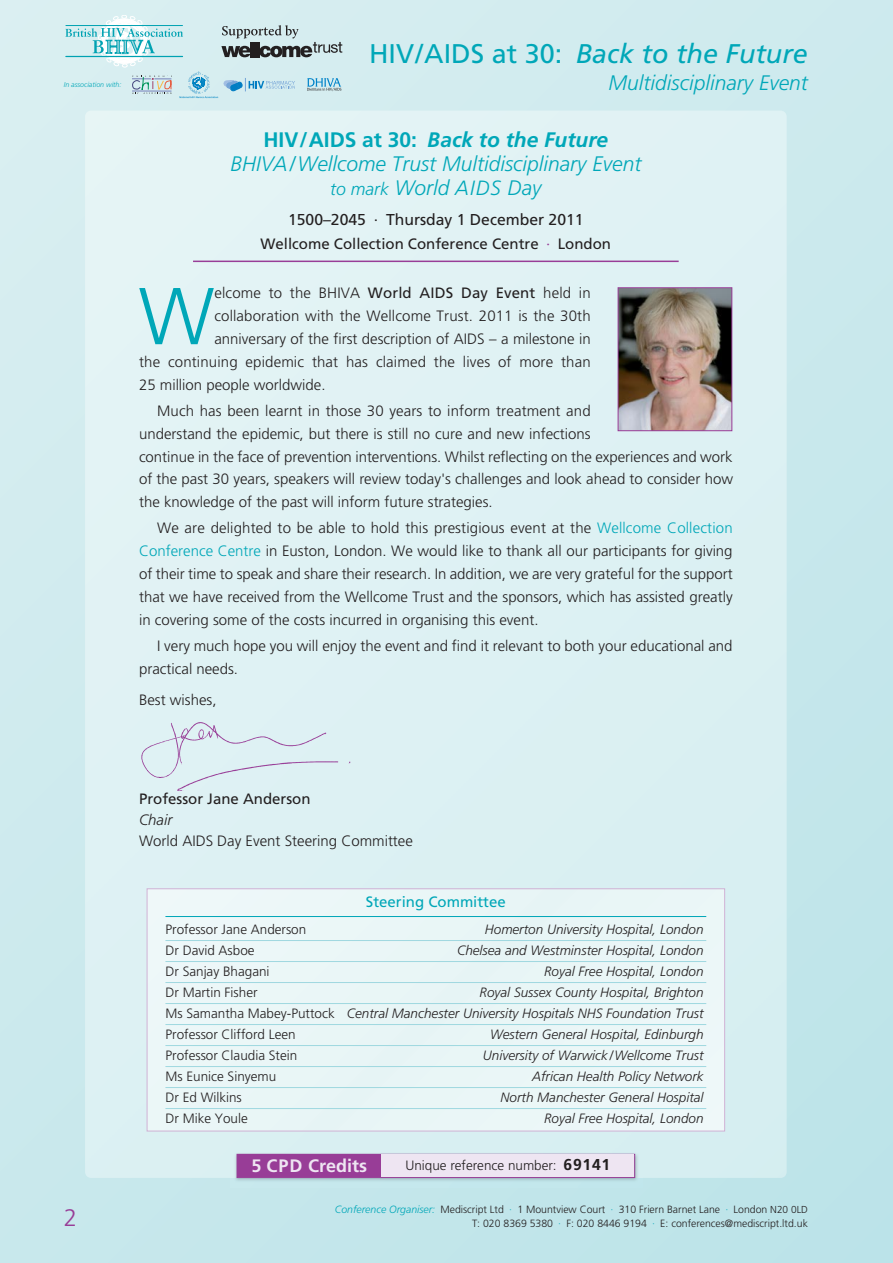
<style>
.page{position:relative;width:893px;height:1263px;background:#fff}
.page>*{position:absolute;margin:0;border:0;box-sizing:border-box;transform-origin:0 0}
.t1{font:300 80.55px "Frutiger";color:#00a7b8}
.t2{font:italic 27px "Frutiger";color:#00a7b8}
.t3{font:300 24px "Frutiger";color:#983d97}
.t4{font:italic 300 21px/24px "Frutiger";color:#00a7b8;text-align:center}
.t5{font:700 18px "Frutiger";color:#eee5f2}
.t6{font:15.75px "Frutiger";color:#231f20}
.t7{font:300 15px/22.8px "Frutiger";color:#231f20}
.t8{font:15px "Frutiger";color:#231f20}
.t9{font:15px "Frutiger";color:#00a7b8}
.t10{font:italic 300 15px "Frutiger";color:#231f20}
.t11{font:italic 300 13.5px/21px "Frutiger";color:#231f20;text-align:justify}
.t12{font:300 13.5px "Frutiger";color:#231f20}
.t13{font:300 10.5px/14px "Frutiger";color:#231f20;text-align:right}
.t14{font:italic 300 7.05px "Frutiger";color:#00a7b8}
.s1{font-style:normal}
.s2{font-weight:700;font-style:normal}
.s3{font-weight:700}
.s4{font-size:17.7px}
.s5{font-size:20.7px}
.s6{color:#983d97}
.s7{font-weight:400}
.s8{color:#00a7b8}
.s9{font-weight:700;font-size:15.75px}
.s10{font-style:italic;color:#00a7b8}
.s11{font-size:10.2px}
</style>
<div class="page">
<div style="left:0;top:0;width:893px;height:1263px;background:linear-gradient(to right,#cfebee,#c6e7eb)"></div>
<div style="left:85px;top:111px;width:702px;height:1067px;background:#dff2f4"></div>
<hr style="left:193px;top:261px;width:486px;height:1px;background:#983d97">
<svg style="left:65px;top:15px;width:277px;height:83px;background:#c1dde1"></svg>
<img style="left:140px;top:721px;width:211px;height:71px">
<img style="left:230px;top:1148px;width:413px;height:39px">
<div style="left:237px;top:1154px;width:398px;height:24px;border:1px solid #983d97"></div>
<div style="left:237px;top:1155px;width:144px;height:22px;background:#983d97"></div>
<div style="left:381px;top:1155px;width:253px;height:22px;background:#eee5f2"></div>
<div style="left:147px;top:889px;width:577px;height:242px;background:#eaf6f7"></div>
<div style="left:147px;top:888px;width:578px;height:243px;border:1px solid #d0b2d5"></div>
<hr style="left:165px;top:916px;width:541px;height:1px;background:#00a7b8">
<hr style="left:165px;top:940px;width:541px;height:1px;background:#9fd8e0">
<hr style="left:165px;top:961px;width:541px;height:1px;background:#9fd8e0">
<hr style="left:165px;top:982px;width:541px;height:1px;background:#9fd8e0">
<hr style="left:165px;top:1003px;width:541px;height:1px;background:#9fd8e0">
<hr style="left:165px;top:1024px;width:541px;height:1px;background:#9fd8e0">
<hr style="left:165px;top:1045px;width:541px;height:1px;background:#9fd8e0">
<hr style="left:165px;top:1066px;width:541px;height:1px;background:#9fd8e0">
<hr style="left:165px;top:1087px;width:541px;height:1px;background:#9fd8e0">
<hr style="left:165px;top:1108px;width:541px;height:1px;background:#9fd8e0">
<img style="left:620px;top:289px;width:110px;height:140px">
<div style="left:618px;top:287px;width:114px;height:144px;border:1px solid #983d97"></div>
<p class="t14" style="left:64px;top:81px;width:59px">In association with:</p>
<h2 class="t2" style="left:369px;top:43px;width:440px"><span class="s1">HIV/AIDS at 30:</span> Back to the Future</h2>
<h3 class="t4" style="left:609px;top:72px;width:201px">Multidisciplinary Event</h3>
<h3 class="t4" style="left:230px;top:129px;width:412px"><span class="s2">HIV/AIDS at 30:</span> <span class="s3">Back to the Future<br></span>BHIVA/Wellcome Trust Multidisciplinary Event <span class="s4">to mark</span> World <span class="s5">AIDS</span> Day</h3>
<p class="t6" style="left:288px;top:213px;width:297px">1500–2045 · Thursday 1 December 2011</p>
<p class="t8" style="left:261px;top:237px;width:352px">Wellcome Collection Conference Centre <span class="s6">·</span> London</p>
<h1 class="t1" style="left:139px;top:284px;width:77px">W</h1>
<p class="t7" style="left:214px;top:283px;width:378px">elcome to the BHIVA <span class="s7">World AIDS Day Event</span> held in</p>
<p class="t7" style="left:214px;top:306px;width:378px">collaboration with the Wellcome Trust. 2011 is the 30th</p>
<p class="t7" style="left:214px;top:329px;width:378px">anniversary of the first description of AIDS – a milestone in</p>
<p class="t7" style="left:139px;top:352px;width:453px">the continuing epidemic that has claimed the lives of more than</p>
<p class="t7" style="left:139px;top:374px;width:188px">25 million people worldwide.</p>
<p class="t7" style="left:139px;top:400px;width:595px;text-indent:18px">Much has been learnt in those 30 years to inform treatment and<br>understand the epidemic, but there is still no cure and new infections<br>continue in the face of prevention interventions. Whilst reflecting on the experiences and work of the past 30 years, speakers will review today's challenges and look ahead to consider how the knowledge of the past will inform future strategies.</p>
<p class="t7" style="left:139px;top:518px;width:595px;text-align:justify;text-indent:18px">We are delighted to be able to hold this prestigious event at the <span class="s8">Wellcome Collection Conference Centre</span> in Euston, London. We would like to thank all our participants for giving of their time to speak and share their research. In addition, we are very grateful for the support that we have received from the Wellcome Trust and the sponsors, which has assisted greatly in covering some of the costs incurred in organising this event.</p>
<p class="t7" style="left:139px;top:635px;width:595px;text-indent:18px">I very much hope you will enjoy the event and find it relevant to both your educational and practical needs.</p>
<p class="t7" style="left:139px;top:690px;width:79px">Best wishes,</p>
<p class="t8" style="left:139px;top:793px;width:173px">Professor Jane Anderson</p>
<p class="t10" style="left:139px;top:814px;width:35px">Chair</p>
<p class="t7" style="left:139px;top:831px;width:275px">World AIDS Day Event Steering Committee</p>
<p class="t9" style="left:366px;top:896px;width:141px">Steering Committee</p>
<p class="t12" style="left:165px;top:924px;width:142px">Professor Jane Anderson</p>
<p class="t11" style="left:485px;top:920px;width:220px">Homerton University Hospital, London</p>
<p class="t12" style="left:165px;top:945px;width:91px">Dr David Asboe</p>
<p class="t11" style="left:457px;top:941px;width:248px">Chelsea and Westminster Hospital, London</p>
<p class="t12" style="left:165px;top:966px;width:106px">Dr Sanjay Bhagani</p>
<p class="t11" style="left:544px;top:962px;width:161px">Royal Free Hospital, London</p>
<p class="t12" style="left:165px;top:987px;width:94px">Dr Martin Fisher</p>
<p class="t11" style="left:165px;top:983px;width:540px;text-indent:314px">Royal Sussex County Hospital, Brighton <span class="s1">Ms Samantha Mabey-Puttock</span> Central Manchester University Hospitals NHS Foundation Trust <span class="s1">Professor Clifford Leen</span></p>
<p class="t11" style="left:490px;top:1025px;width:215px">Western General Hospital, Edinburgh</p>
<p class="t12" style="left:165px;top:1050px;width:133px">Professor Claudia Stein</p>
<p class="t11" style="left:483px;top:1046px;width:222px">University of Warwick/Wellcome Trust</p>
<p class="t12" style="left:165px;top:1071px;width:112px">Ms Eunice Sinyemu</p>
<p class="t11" style="left:532px;top:1067px;width:173px">African Health Policy Network</p>
<p class="t12" style="left:165px;top:1092px;width:78px">Dr Ed Wilkins</p>
<p class="t11" style="left:500px;top:1088px;width:205px">North Manchester General Hospital</p>
<p class="t12" style="left:165px;top:1113px;width:84px">Dr Mike Youle</p>
<p class="t11" style="left:544px;top:1109px;width:161px">Royal Free Hospital, London</p>
<p class="t5" style="left:252px;top:1158px;width:117px">5 CPD Credits</p>
<p class="t12" style="left:405px;top:1160px;width:206px">Unique reference number: <span class="s9">69141</span></p>
<h3 class="t3" style="left:64px;top:1208px;width:15px">2</h3>
<p class="t13" style="left:335px;top:1203px;width:474px"><span class="s10">Conference Organiser:</span> Mediscript Ltd <span class="s8">·</span> 1 Mountview Court <span class="s8">·</span> 310 Friern Barnet Lane <span class="s8">·</span> London <span class="s11">N20 0LD<br></span>T: 020 8369 5380 <span class="s8">·</span> F: 020 8446 9194 <span class="s8">·</span> E: conferences@mediscript.ltd.uk</p>
</div>
